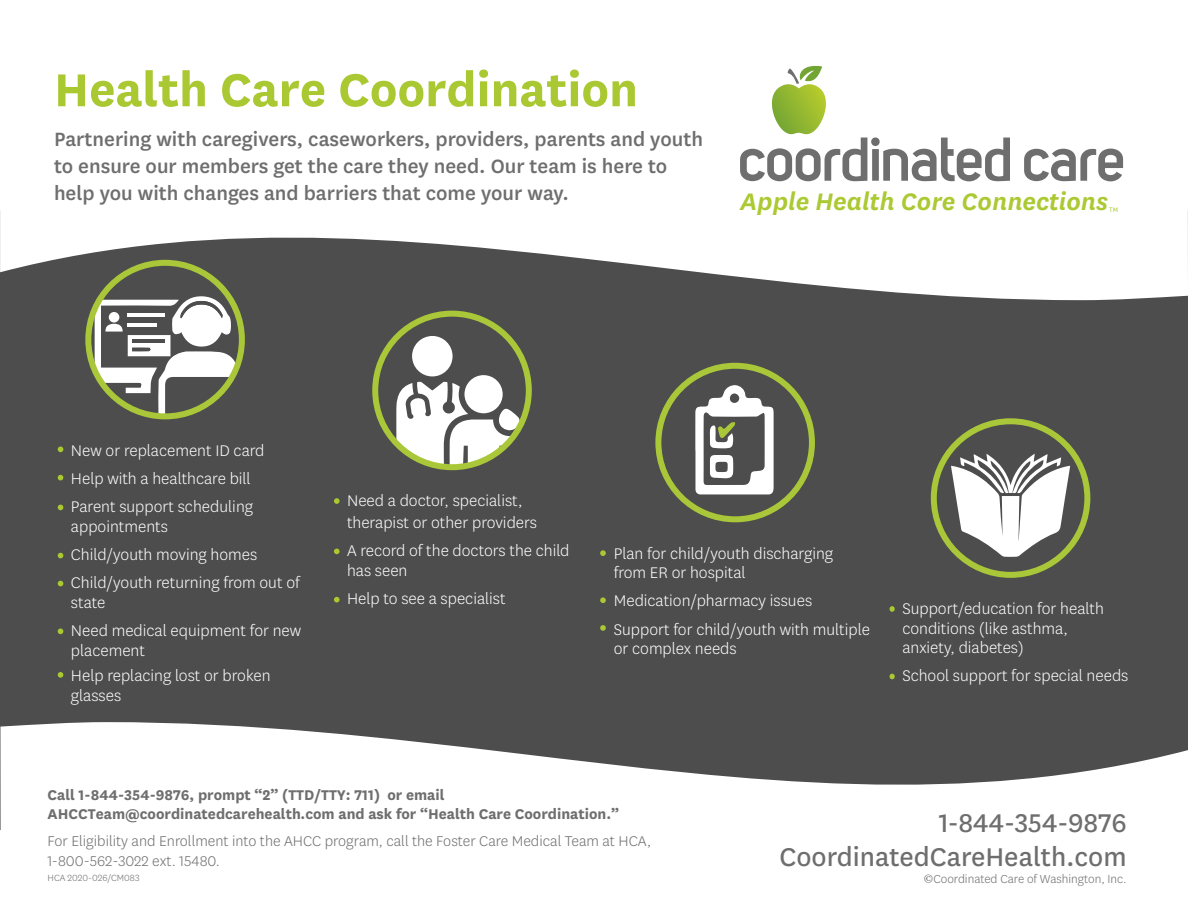
<style>
.page{position:relative;width:1188px;height:918px;background:#fff}
.page>*{position:absolute;margin:0;border:0;box-sizing:border-box;transform-origin:0 0}
.t1{font:700 54px "Centene Sans";color:#aac832}
.t2{font:30px "Centene Sans";color:#6e6e6e}
.t3{font:italic 600 27.9px "National";color:#abc932}
.t4{font:500 22.5px/27px "Centene Sans";color:#6e6e6e}
.t5{font:300 18px/28.3px "Centene Sans";color:#fff}
.t6{font:700 16.5px/19.8px "Centene Sans";color:#6e6e6e}
.t7{font:300 16.5px/19.8px "Centene Sans";color:#6e6e6e}
.t8{font:300 13.5px "Centene Sans";color:#6e6e6e}
.t9{font:300 10.5px "Centene Sans";color:#6e6e6e}
.t10{font:7.65px "National";color:#abc932}
.s1{font-family:"Minion Pro";font-weight:400}
</style>
<div class="page">
<div style="left:0;top:300px;width:1188px;height:422px;background:#4d4d4d"></div>
<svg style="left:0;top:148px;width:1188px;height:152px"></svg>
<svg style="left:0;top:722px;width:1188px;height:108px"></svg>
<svg style="left:1024px;top:149px;width:99px;height:32px"></svg>
<svg style="left:740px;top:66px;width:270px;height:116px"></svg>
<svg style="left:95px;top:296px;width:142px;height:120px"></svg>
<div style="left:85px;top:260px;width:160px;height:159px;border:6px solid #a9c738;border-radius:50%"></div>
<svg style="left:58px;top:447px;width:5px;height:5px"></svg>
<svg style="left:58px;top:581px;width:5px;height:5px"></svg>
<svg style="left:58px;top:505px;width:5px;height:5px"></svg>
<svg style="left:58px;top:475px;width:5px;height:5px"></svg>
<svg style="left:58px;top:628px;width:5px;height:6px"></svg>
<svg style="left:58px;top:672px;width:5px;height:6px"></svg>
<svg style="left:58px;top:553px;width:5px;height:5px"></svg>
<div style="left:412px;top:336px;width:41px;height:40px;background:#fff;border-radius:50%"></div>
<div style="left:464px;top:375px;width:39px;height:38px;background:#fff;border-radius:50%"></div>
<svg style="left:396px;top:382px;width:124px;height:84px"></svg>
<div style="left:372px;top:311px;width:160px;height:159px;border:6px solid #a9c738;border-radius:50%"></div>
<svg style="left:334px;top:498px;width:6px;height:6px"></svg>
<svg style="left:334px;top:549px;width:6px;height:5px"></svg>
<svg style="left:334px;top:597px;width:6px;height:5px"></svg>
<div style="left:931px;top:418px;width:159px;height:160px;border:6px solid #a9c738;border-radius:50%"></div>
<svg style="left:951px;top:454px;width:119px;height:103px"></svg>
<svg style="left:890px;top:606px;width:5px;height:6px"></svg>
<svg style="left:890px;top:674px;width:5px;height:5px"></svg>
<div style="left:655px;top:363px;width:160px;height:159px;border:6px solid #a9c738;border-radius:50%"></div>
<svg style="left:695px;top:385px;width:79px;height:109px"></svg>
<svg style="left:600px;top:550px;width:6px;height:6px"></svg>
<svg style="left:600px;top:597px;width:6px;height:6px"></svg>
<svg style="left:600px;top:625px;width:6px;height:6px"></svg>
<h1 class="t1" style="left:54px;top:52px;width:586px">Health Care Coordination</h1>
<p class="t4" style="left:54px;top:124px;width:651px">Partnering with caregivers, caseworkers, providers, parents and youth to ensure our members get the care they need. Our team is here to help you with changes and barriers that come your way.</p>
<h3 class="t3" style="left:740px;top:182px;width:369px">Apple Health Core Connections</h3>
<p class="t10" style="left:1109px;top:204px;width:10px">TM</p>
<p class="t5" style="left:71px;top:435px;width:195px">New or replacement ID card<br>Help with a healthcare bill<br>Parent support scheduling</p>
<p class="t5" style="left:71px;top:512px;width:230px">appointments<br>Child/youth moving homes<br>Child/youth returning from out of</p>
<p class="t5" style="left:71px;top:588px;width:232px">state<br>Need medical equipment for new</p>
<p class="t5" style="left:71px;top:637px;width:201px;line-height:25.5px">placement<br>Help replacing lost or broken</p>
<p class="t5" style="left:71px;top:681px;width:52px">glasses</p>
<p class="t5" style="left:347px;top:490px;width:192px;line-height:21.6px">Need a doctor, specialist, therapist or other providers</p>
<p class="t5" style="left:347px;top:541px;width:224px;line-height:19.5px">A record of the doctors the child has seen</p>
<p class="t5" style="left:347px;top:584px;width:160px">Help to see a specialist</p>
<p class="t5" style="left:614px;top:543px;width:221px;line-height:19.5px">Plan for child/youth discharging from ER or hospital</p>
<p class="t5" style="left:614px;top:586px;width:258px">Medication/pharmacy issues<br>Support for child/youth with multiple</p>
<p class="t5" style="left:614px;top:634px;width:124px">or complex needs</p>
<p class="t5" style="left:902px;top:598px;width:203px;line-height:19.5px">Support/education for health conditions (like asthma, anxiety, diabetes)</p>
<p class="t5" style="left:902px;top:661px;width:228px">School support for special needs</p>
<p class="t6" style="left:48px;top:784px;width:573px">Call 1-844-354-9876, prompt “2” (TTD/TTY: 711) or email<br>AHCCTeam@coordinatedcarehealth.com and ask for “Health Care Coordination.”</p>
<p class="t7" style="left:48px;top:831px;width:605px">For Eligibility and Enrollment into the AHCC program, call the Foster Care Medical Team at HCA,<br>1-800-562-3022 ext. 15480.</p>
<h2 class="t2" style="left:780px;top:837px;width:349px">CoordinatedCareHealth.com</h2>
<h2 class="t2" style="left:939px;top:803px;width:189px">1-844-354-9876</h2>
<p class="t9" style="left:48px;top:871px;width:93px">HCA 2020-026/CM083</p>
<p class="t8" style="left:924px;top:871px;width:204px"><span class="s1">©</span>Coordinated Care of Washington, Inc.</p>
</div>
